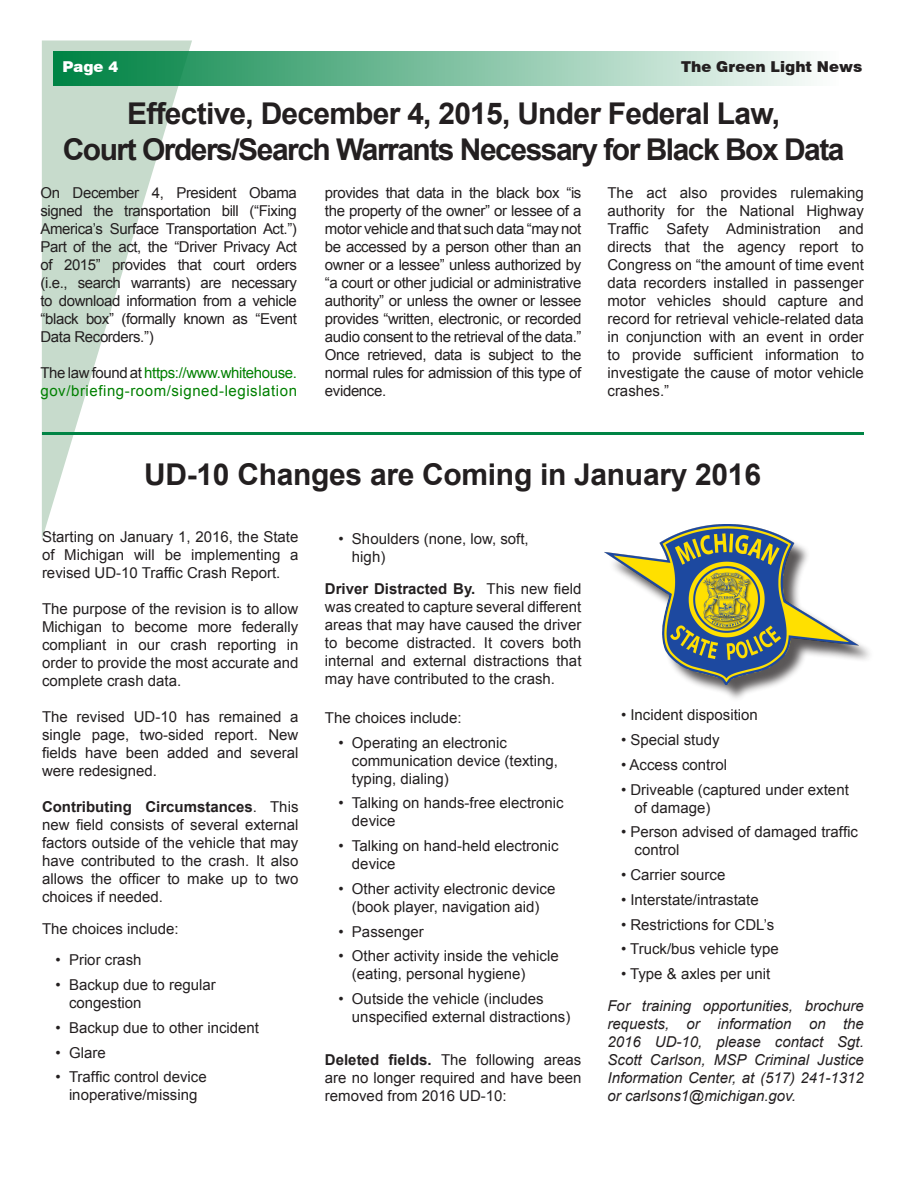
<style>
.page{position:relative;width:918px;height:1188px;background:#fff}
.page>*{position:absolute;margin:0;border:0;box-sizing:border-box;transform-origin:0 0}
.t1{font:700 30px/36px "Arial";letter-spacing:-.05em;color:#231f20;text-align:center}
.t2{font:700 30px "Arial";letter-spacing:-.025em;color:#231f20}
.t3{font:15px/18px "Arial";color:#231f20;text-align:justify}
.t4{font:italic 15px/18px "Arial";color:#231f20}
.t5{font:15px/18px "Arial";letter-spacing:.035em;color:#008000}
.t6{font:900 15px "Swiss 721 BT";color:#231f20}
.t7{font:900 15px "Swiss 721 BT";color:#fff}
.s1{color:#231f20}
.s2{font-weight:700}
.s3{font-style:normal}
</style>
<div class="page">
<svg style="left:42px;top:40px;width:150px;height:499px"></svg>
<div style="left:53px;top:51px;width:785px;height:35px;background:linear-gradient(to right,#008242,#fefefe)"></div>
<hr style="left:42px;top:432px;width:822px;height:3px;background:#008445">
<div style="left:608px;top:527px;width:267px;height:176px;background:#231f20;opacity:.75"></div>
<img style="left:604px;top:525px;width:254px;height:159px">
<p class="t7" style="left:62px;top:58px;width:57px">Page 4</p>
<p class="t6" style="left:681px;top:58px;width:183px">The Green Light News</p>
<p class="t1" style="left:63px;top:96px;width:783px">Effective, December 4, 2015, Under Federal Law,<br>Court Orders/Search Warrants Necessary for Black Box Data</p>
<p class="t3" style="left:40px;top:184px;width:258px">On December 4, President Obama signed the transportation bill (“Fixing America’s Surface Transportation Act.”)<br>Part of the act, the “Driver Privacy Act of 2015” provides that court orders (i.e., search warrants) are necessary to download information from a vehicle “black box” (formally known as “Event Data Recorders.”)</p>
<p class="t5" style="left:40px;top:364px;width:258px"><span class="s1">The law found at</span> https://www.whitehouse. gov/briefing-room/signed-legislation</p>
<p class="t3" style="left:325px;top:184px;width:258px">provides that data in the black box “is the property of the owner” or lessee of a motor vehicle and that such data “may not be accessed by a person other than an owner or a lessee” unless authorized by “a court or other judicial or administrative authority” or unless the owner or lessee provides “written, electronic, or recorded audio consent to the retrieval of the data.” Once retrieved, data is subject to the normal rules for admission of this type of evidence.</p>
<p class="t3" style="left:608px;top:184px;width:258px">The act also provides rulemaking authority for the National Highway Traffic Safety Administration and directs that the agency report to Congress on “the amount of time event data recorders installed in passenger motor vehicles should capture and record for retrieval vehicle-related data in conjunction with an event in order to provide sufficient information to investigate the cause of motor vehicle crashes.”</p>
<p class="t2" style="left:144px;top:454px;width:618px">UD-10 Changes are Coming in January 2016</p>
<p class="t3" style="left:42px;top:528px;width:258px">Starting on January 1, 2016, the State of Michigan will be implementing a revised UD-10 Traffic Crash Report.</p>
<p class="t3" style="left:42px;top:600px;width:258px">The purpose of the revision is to allow Michigan to become more federally compliant in our crash reporting in order to provide the most accurate and complete crash data.</p>
<p class="t3" style="left:42px;top:708px;width:258px">The revised UD-10 has remained a single page, two-sided report. New fields have been added and several were redesigned.</p>
<p class="t3" style="left:42px;top:798px;width:258px"><span class="s2">Contributing Circumstances</span>. This new field consists of several external factors outside of the vehicle that may have contributed to the crash. It also allows the officer to make up to two choices if needed.</p>
<p class="t3" style="left:42px;top:919px;width:138px">The choices include:</p>
<p class="t3" style="left:56px;top:951px;width:88px">• Prior crash</p>
<p class="t3" style="left:69px;top:976px;width:148px;text-indent:-14px">• Backup due to regular congestion</p>
<p class="t3" style="left:56px;top:1018px;width:205px">• Backup due to other incident</p>
<p class="t3" style="left:56px;top:1043px;width:52px">• Glare</p>
<p class="t3" style="left:56px;top:1068px;width:153px;text-align:center">• Traffic control device inoperative/missing</p>
<p class="t3" style="left:352px;top:530px;width:178px;text-indent:-14px">• Shoulders (none, low, soft, high)</p>
<p class="t3" style="left:325px;top:580px;width:258px"><span class="s2">Driver Distracted By.</span> This new field was created to capture several different areas that may have caused the driver to become distracted. It covers both internal and external distractions that may have contributed to the crash.</p>
<p class="t3" style="left:325px;top:709px;width:138px">The choices include:</p>
<p class="t3" style="left:352px;top:733px;width:207px;text-align:left;text-indent:-14px">• Operating an electronic communication device (texting, typing, dialing)</p>
<p class="t3" style="left:352px;top:794px;width:213px;text-indent:-14px">• Talking on hands-free electronic device</p>
<p class="t3" style="left:352px;top:837px;width:208px;text-indent:-14px">• Talking on hand-held electronic device</p>
<p class="t3" style="left:338px;top:880px;width:218px;text-align:center">• Other activity electronic device (book player, navigation aid)</p>
<p class="t3" style="left:338px;top:922px;width:87px">• Passenger</p>
<p class="t3" style="left:352px;top:947px;width:208px;text-indent:-14px">• Other activity inside the vehicle (eating, personal hygiene)</p>
<p class="t3" style="left:352px;top:990px;width:220px;text-indent:-14px">• Outside the vehicle (includes unspecified external distractions)</p>
<p class="t3" style="left:325px;top:1051px;width:258px"><span class="s2">Deleted fields.</span> The following areas are no longer required and have been removed from 2016 UD-10:</p>
<p class="t3" style="left:621px;top:706px;width:138px">• Incident disposition</p>
<p class="t3" style="left:621px;top:731px;width:100px">• Special study</p>
<p class="t3" style="left:621px;top:756px;width:108px">• Access control</p>
<p class="t3" style="left:634px;top:780px;width:216px;text-indent:-14px">• Driveable (captured under extent of damage)</p>
<p class="t3" style="left:634px;top:823px;width:225px;text-indent:-14px">• Person advised of damaged traffic control</p>
<p class="t3" style="left:621px;top:866px;width:106px">• Carrier source</p>
<p class="t3" style="left:621px;top:891px;width:139px">• Interstate/intrastate</p>
<p class="t3" style="left:621px;top:915px;width:155px">• Restrictions for CDL’s</p>
<p class="t3" style="left:621px;top:940px;width:159px">• Truck/bus vehicle type</p>
<p class="t4" style="left:607px;top:958px;width:258px;line-height:31.5px;text-indent:14px"><span class="s3">• Type &amp; axles per unit<br></span>For training opportunities, brochure</p>
<p class="t4" style="left:607px;top:1015px;width:258px;text-align:justify">requests, or information on the 2016 UD-10, please contact Sgt.<br>Scott Carlson, MSP Criminal Justice Information Center, at (517) 241-1312 or carlsons1@michigan.gov.</p>
</div>
